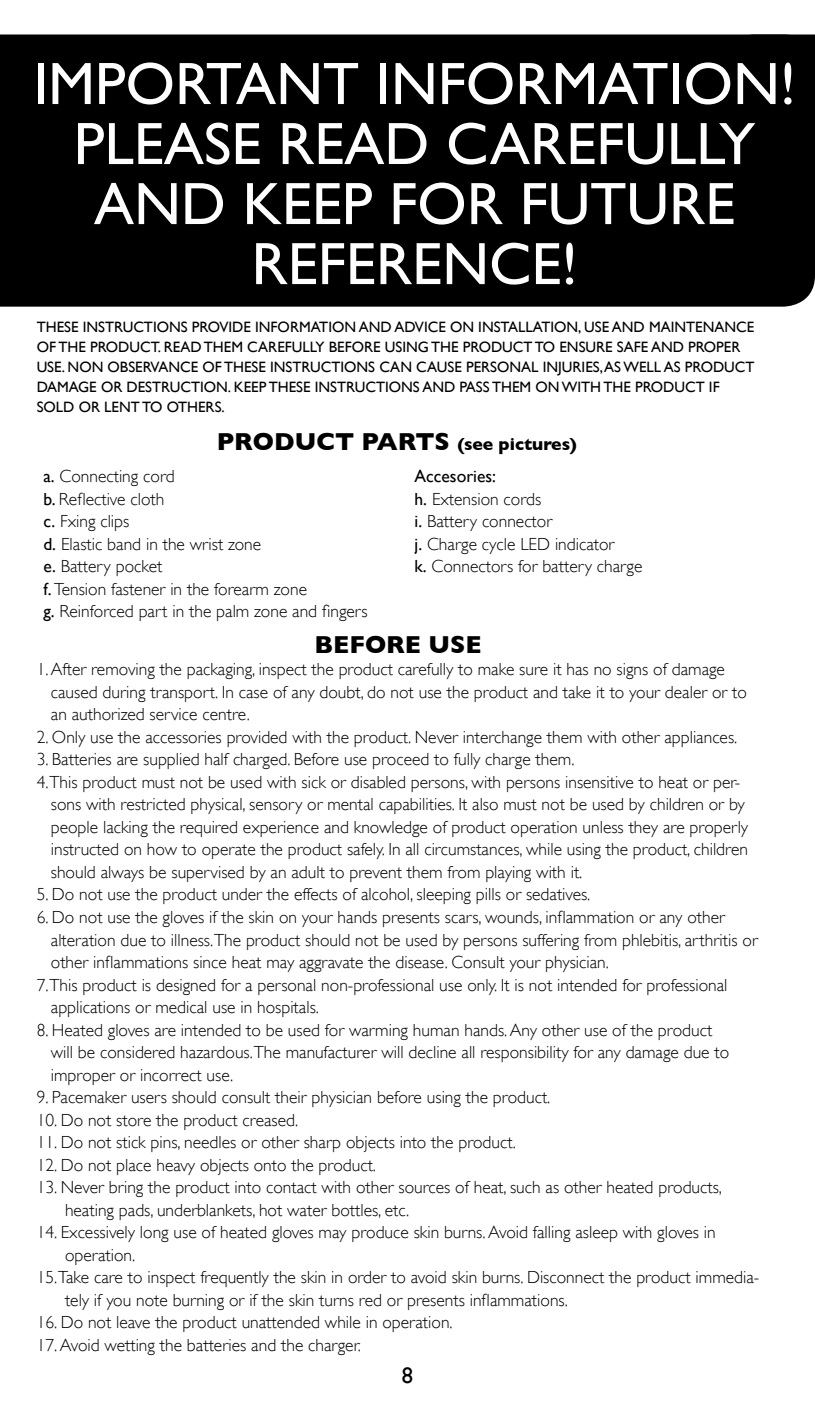
<style>
.page{position:relative;width:815px;height:1418px;background:#fff}
.page>*{position:absolute;margin:0;border:0;box-sizing:border-box;transform-origin:0 0}
.t1{font:60px/60px "Gill Sans";color:#fff;text-align:center}
.t2{font:27.5px "Gill Sans";color:#fff}
.t3{font:700 25px "Gill Sans";color:#000}
.t4{font:22.5px "Gill Sans";color:#000}
.t5{font:300 17.5px/22.5px "Gill Sans";color:#000}
.t6{font:700 17.5px "Gill Sans";color:#000}
.t7{font:15px/20px "Gill Sans";color:#000}
.s1{font-size:25px}
.s2{font-weight:400}
</style>
<div class="page">
<div style="left:0;top:34px;width:815px;height:272px;background:#000"></div>
<h2 class="t2" style="left:315px;top:46px;width:211px">INSTRUCCIONES</h2>
<h1 class="t1" style="left:33px;top:53px;width:764px">IMPORTANT INFORMATION!<br>PLEASE READ CAREFULLY<br>AND KEEP FOR FUTURE<br>REFERENCE!</h1>
<p class="t7" style="left:37px;top:316px;width:719px">THESE INSTRUCTIONS PROVIDE INFORMATION AND ADVICE ON INSTALLATION, USE AND MAINTENANCE OF THE PRODUCT. READ THEM CAREFULLY BEFORE USING THE PRODUCT TO ENSURE SAFE AND PROPER USE. NON OBSERVANCE OF THESE INSTRUCTIONS CAN CAUSE PERSONAL INJURIES, AS WELL AS PRODUCT DAMAGE OR DESTRUCTION. KEEP THESE INSTRUCTIONS AND PASS THEM ON WITH THE PRODUCT IF SOLD OR LENT TO OTHERS.</p>
<p class="t6" style="left:217px;top:434px;width:362px"><span class="s1">PRODUCT PARTS</span> (see pictures)</p>
<p class="t5" style="left:43px;top:465px;width:326px"><span class="s2">a.</span> Connecting cord<br><span class="s2">b.</span> Reflective cloth<br><span class="s2">c.</span> Fxing clips<br><span class="s2">d.</span> Elastic band in the wrist zone<br><span class="s2">e.</span> Battery pocket<br><span class="s2">f.</span> Tension fastener in the forearm zone<br><span class="s2">g.</span> Reinforced part in the palm zone and fingers</p>
<p class="t5" style="left:415px;top:465px;width:229px"><span class="s2">Accesories:<br>h.</span> Extension cords<br><span class="s2">i.</span> Battery connector<br><span class="s2">j.</span> Charge cycle LED indicator<br><span class="s2">k.</span> Connectors for battery charge</p>
<h3 class="t3" style="left:315px;top:629px;width:169px">BEFORE USE</h3>
<p class="t5" style="left:51px;top:658px;width:698px;text-indent:-14px">1. After removing the packaging, inspect the product carefully to make sure it has no signs of damage caused during transport. In case of any doubt, do not use the product and take it to your dealer or to an authorized service centre.</p>
<p class="t5" style="left:37px;top:725px;width:702px">2. Only use the accessories provided with the product. Never interchange them with other appliances.</p>
<p class="t5" style="left:37px;top:748px;width:539px">3. Batteries are supplied half charged. Before use proceed to fully charge them.</p>
<p class="t5" style="left:37px;top:770px;width:705px">4.This product must not be used with sick or disabled persons, with persons insensitive to heat or per-</p>
<p class="t5" style="left:51px;top:793px;width:696px">sons with restricted physical, sensory or mental capabilities. It also must not be used by children or by</p>
<p class="t5" style="left:51px;top:815px;width:699px">people lacking the required experience and knowledge of product operation unless they are properly</p>
<p class="t5" style="left:51px;top:838px;width:699px">instructed on how to operate the product safely. In all circumstances, while using the product, children</p>
<p class="t5" style="left:51px;top:860px;width:533px">should always be supervised by an adult to prevent them from playing with it.</p>
<p class="t5" style="left:37px;top:883px;width:555px">5. Do not use the product under the effects of alcohol, sleeping pills or sedatives.</p>
<p class="t5" style="left:37px;top:905px;width:690px">6. Do not use the gloves if the skin on your hands presents scars, wounds, inflammation or any other</p>
<p class="t5" style="left:51px;top:928px;width:708px">alteration due to illness.The product should not be used by persons suffering from phlebitis, arthritis or</p>
<p class="t5" style="left:51px;top:950px;width:560px">other inflammations since heat may aggravate the disease. Consult your physician.</p>
<p class="t5" style="left:37px;top:973px;width:692px">7.This product is designed for a personal non-professional use only. It is not intended for professional</p>
<p class="t5" style="left:51px;top:995px;width:270px">applications or medical use in hospitals.</p>
<p class="t5" style="left:51px;top:1018px;width:680px;text-indent:-14px">8. Heated gloves are intended to be used for warming human hands. Any other use of the product will be considered hazardous.The manufacturer will decline all responsibility for any damage due to improper or incorrect use.</p>
<p class="t5" style="left:37px;top:1085px;width:515px">9. Pacemaker users should consult their physician before using the product.</p>
<p class="t5" style="left:37px;top:1108px;width:263px">10. Do not store the product creased.</p>
<p class="t5" style="left:37px;top:1131px;width:481px">11. Do not stick pins, needles or other sharp objects into the product.</p>
<p class="t5" style="left:37px;top:1153px;width:341px">12. Do not place heavy objects onto the product.</p>
<p class="t5" style="left:65px;top:1176px;width:658px;text-indent:-28px">13. Never bring the product into contact with other sources of heat, such as other heated products, heating pads, underblankets, hot water bottles, etc.</p>
<p class="t5" style="left:37px;top:1221px;width:680px">14. Excessively long use of heated gloves may produce skin burns. Avoid falling asleep with gloves in</p>
<p class="t5" style="left:65px;top:1243px;width:72px">operation.</p>
<p class="t5" style="left:37px;top:1266px;width:724px">15.Take care to inspect frequently the skin in order to avoid skin burns. Disconnect the product immedia-</p>
<p class="t5" style="left:65px;top:1288px;width:504px">tely if you note burning or if the skin turns red or presents inflammations.</p>
<p class="t5" style="left:37px;top:1311px;width:418px">16. Do not leave the product unattended while in operation.</p>
<p class="t5" style="left:37px;top:1333px;width:326px">17. Avoid wetting the batteries and the charger.</p>
<p class="t4" style="left:402px;top:1361px;width:13px">8</p>
</div>
